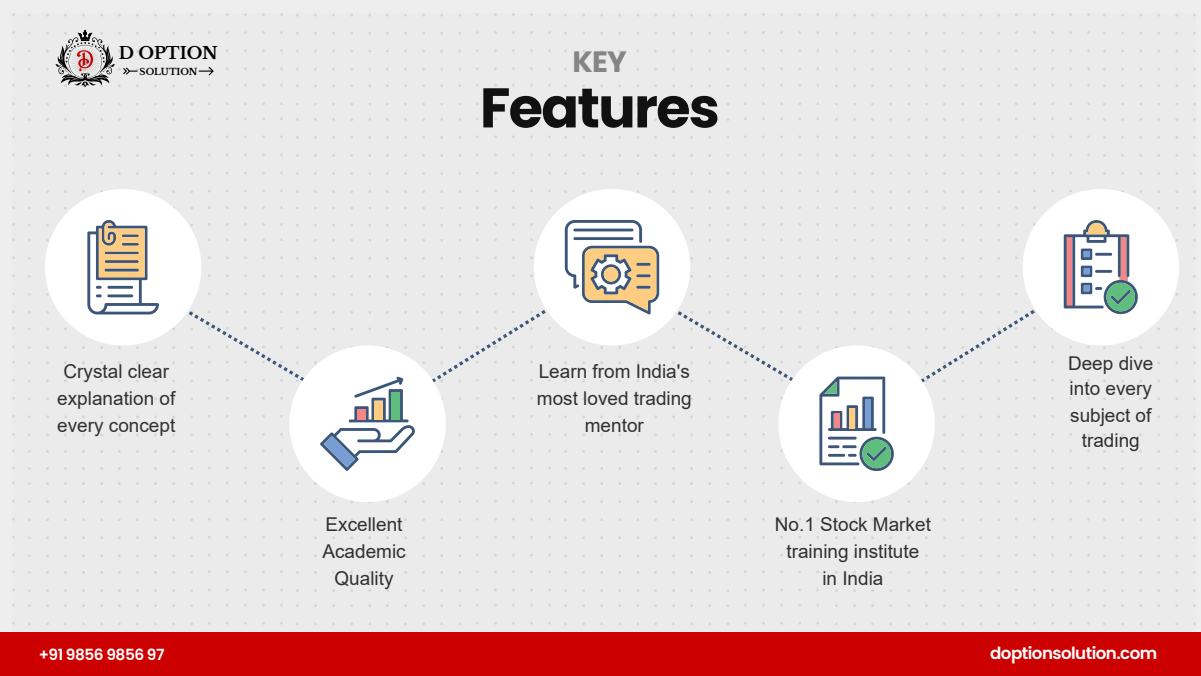
<style>
.page{position:relative;width:1201px;height:676px;background:#fff}
.page>*{position:absolute;margin:0;border:0;box-sizing:border-box;transform-origin:0 0}
.t1{font:700 55.72px "Poppins";letter-spacing:-.03em;color:#111}
.t2{font:700 29.34px "Poppins";color:#858585}
.t3{font:19.02px/27.2px "Arial";color:#323030;text-align:center}
.t4{font:600 16.66px "Poppins";letter-spacing:-.03em;color:#fff}
.t5{font:700 16.64px "Libre Baskerville";letter-spacing:-.01em;color:#000}
.t6{font:600 15.38px "Poppins";letter-spacing:-.03em;color:#fff}
.t7{font:700 9.16px "Libre Baskerville";letter-spacing:-.01em;color:#000}
</style>
<div class="page">
<div style="left:0;top:0;width:1200px;height:675px;background:#eee"></div>
<img style="left:13px;top:13px;width:1182px;height:612px">
<svg style="left:55px;top:30px;width:60px;height:57px"></svg>
<svg style="left:123px;top:67px;width:15px;height:8px"></svg>
<svg style="left:199px;top:67px;width:15px;height:8px"></svg>
<div style="left:45px;top:189px;width:156px;height:156px;background:#fff;border-radius:50%"></div>
<div style="left:289px;top:345px;width:157px;height:157px;background:#fff;border-radius:50%"></div>
<div style="left:533px;top:189px;width:157px;height:156px;background:#fff;border-radius:50%"></div>
<div style="left:1022px;top:189px;width:156px;height:156px;background:#fff;border-radius:50%"></div>
<div style="left:778px;top:345px;width:156px;height:157px;background:#fff;border-radius:50%"></div>
<svg style="left:87px;top:220px;width:1050px;height:250px"></svg>
<div style="left:0;top:631px;width:1200px;height:44px;background:#c00"></div>
<p class="t5" style="left:119px;top:42px;width:100px">D OPTION</p>
<p class="t7" style="left:140px;top:66px;width:59px">SOLUTION</p>
<p class="t3" style="left:57px;top:359px;width:120px">Crystal clear explanation of every concept</p>
<h2 class="t2" style="left:572px;top:41px;width:56px">KEY</h2>
<h1 class="t1" style="left:480px;top:69px;width:241px">Features</h1>
<p class="t3" style="left:322px;top:512px;width:85px">Excellent<br>Academic<br>Quality</p>
<p class="t3" style="left:537px;top:359px;width:156px">Learn from India's most loved trading mentor</p>
<p class="t3" style="left:1067px;top:352px;width:87px;line-height:24.9px;text-align:left">Deep dive into every</p>
<p class="t3" style="left:1069px;top:404px;width:83px;line-height:24.9px">subject of trading</p>
<p class="t3" style="left:774px;top:512px;width:157px">No.1 Stock Market training institute<br>in India</p>
<p class="t6" style="left:39px;top:643px;width:127px">+91 9856 9856 97</p>
<p class="t4" style="left:990px;top:640px;width:169px">doptionsolution.com</p>
</div>
